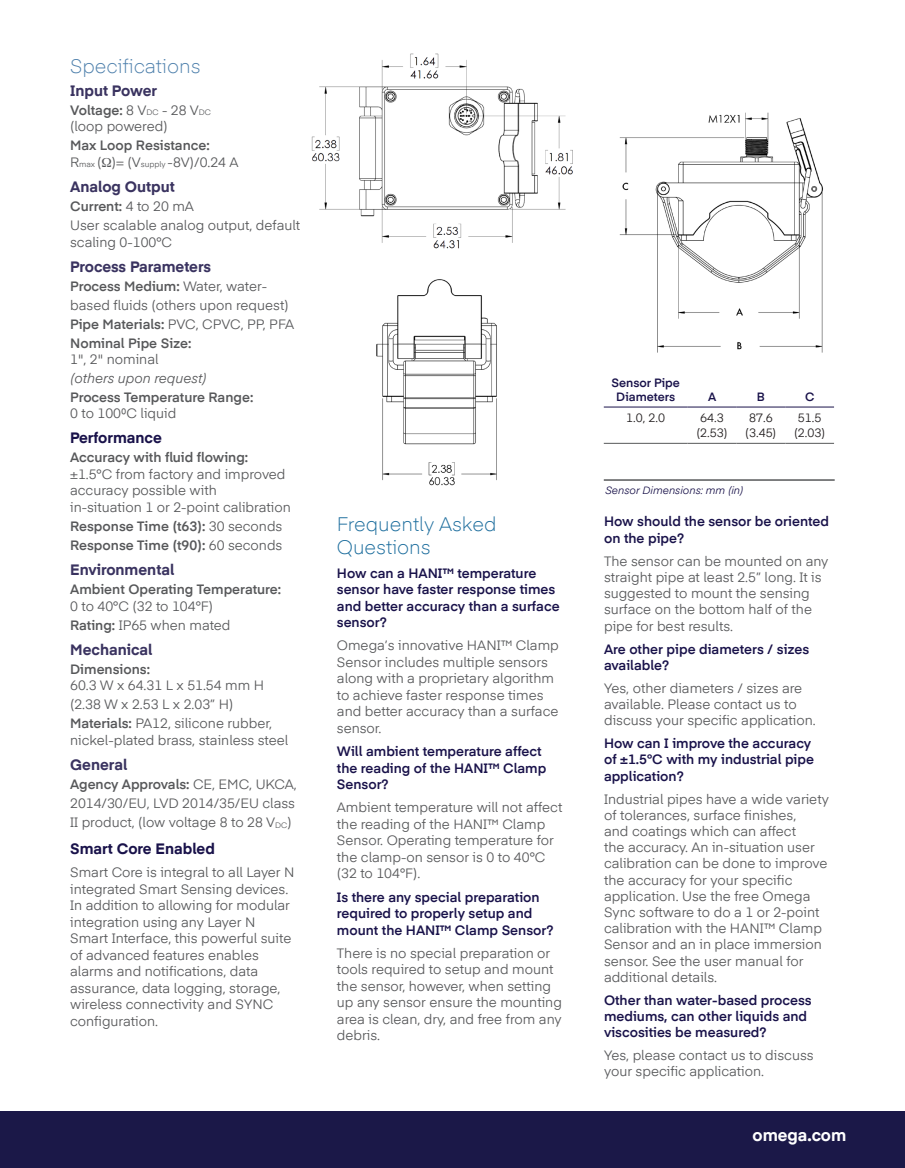
<style>
.page{position:relative;width:905px;height:1168px;background:#fff}
.page>*{position:absolute;margin:0;border:0;box-sizing:border-box;transform-origin:0 0}
.t1{font:300 19.5px/23.4px "Eina 04";color:#1c6d9d}
.t2{font:300 19.5px "Eina 04";color:#4e80ac}
.t3{font:700 16.5px "Eina 04";color:#fff}
.t4{font:700 15px "Eina 04";color:#3a3360}
.t5{font:700 15px "Eina 04";color:#19124a}
.t6{font:13.5px/16.5px "Eina 04";color:#57585a}
.t7{font:600 13.5px/16.5px "Eina 04";color:#19124a}
.t8{font:600 13.5px/16.5px "Eina 04";color:#57585a}
.t9{font:italic 13.5px "Eina 04";color:#57585a}
.t10{font:12px/15px "Eina 04";color:#231f20;text-align:center}
.t11{font:600 12px/14.4px "Eina 04";color:#19124a;text-align:center}
.t12{font:italic 10.5px "Eina 01";color:#19124a}
.s1{font-weight:600}
.s2{font-size:7.8px}
.s3{font-weight:400}
.s4{font-weight:400;font-size:7.8px}
</style>
<div class="page">
<div style="left:0;top:1111px;width:904px;height:57px;background:#1b1848"></div>
<img style="left:619px;top:112px;width:204px;height:241px">
<img style="left:376px;top:279px;width:121px;height:207px">
<img style="left:311px;top:53px;width:262px;height:196px">
<hr style="left:603px;top:407px;width:84px;height:1px;background:#19124a">
<hr style="left:687px;top:407px;width:49px;height:1px;background:#19124a">
<hr style="left:736px;top:407px;width:49px;height:1px;background:#19124a">
<hr style="left:785px;top:407px;width:49px;height:1px;background:#19124a">
<hr style="left:603px;top:443px;width:84px;height:1px;background:#57585a">
<hr style="left:687px;top:443px;width:49px;height:1px;background:#57585a">
<hr style="left:736px;top:443px;width:49px;height:1px;background:#57585a">
<hr style="left:785px;top:443px;width:49px;height:1px;background:#57585a">
<hr style="left:603px;top:479px;width:231px;height:2px;background:#57585a">
<p class="t2" style="left:70px;top:51px;width:132px">Specifications</p>
<p class="t4" style="left:70px;top:79px;width:88px">Input Power</p>
<p class="t6" style="left:70px;top:101px;width:142px"><span class="s1">Voltage:</span> 8 V<span class="s2">DC</span> - 28 V<span class="s2">DC </span>(loop powered)</p>
<p class="t8" style="left:70px;top:136px;width:170px">Max Loop Resistance:<br><span class="s3">R</span><span class="s4">max</span> <span class="s3">( )= (V</span><span class="s4">supply</span> <span class="s3">-8V)/0.24 A</span></p>
<p class="t4" style="left:70px;top:176px;width:106px">Analog Output</p>
<p class="t8" style="left:70px;top:197px;width:125px">Current: <span class="s3">4 to 20 mA</span></p>
<p class="t6" style="left:70px;top:216px;width:231px">User scalable analog output, default scaling 0-100°C</p>
<p class="t4" style="left:70px;top:256px;width:142px">Process Parameters</p>
<p class="t8" style="left:70px;top:277px;width:198px">Process Medium: <span class="s3">Water, water-</span></p>
<p class="t6" style="left:70px;top:296px;width:220px">based fluids (others upon request)</p>
<p class="t6" style="left:70px;top:315px;width:226px"><span class="s1">Pipe Materials:</span> PVC, CPVC, PP, PFA</p>
<p class="t8" style="left:70px;top:334px;width:123px">Nominal Pipe Size:<br><span class="s3">1", 2" nominal</span></p>
<p class="t9" style="left:70px;top:368px;width:138px">(others upon request)</p>
<p class="t8" style="left:70px;top:388px;width:185px">Process Temperature Range:<br><span class="s3">0 to 1000C liquid</span></p>
<p class="t5" style="left:70px;top:427px;width:93px">Performance</p>
<p class="t6" style="left:70px;top:448px;width:222px"><span class="s1">Accuracy with fluid flowing: </span>±1.5°C from factory and improved accuracy possible with in-situation 1 or 2-point calibration</p>
<p class="t8" style="left:70px;top:517px;width:214px">Response Time (t63): <span class="s3">30 seconds</span></p>
<p class="t8" style="left:70px;top:536px;width:214px">Response Time (t90): <span class="s3">60 seconds</span></p>
<p class="t4" style="left:70px;top:559px;width:106px">Environmental</p>
<p class="t8" style="left:70px;top:580px;width:212px">Ambient Operating Temperature:<br><span class="s3">0 to 40°C (32 to 104°F)</span></p>
<p class="t6" style="left:70px;top:615px;width:162px"><span class="s1">Rating:</span> IP65 when mated</p>
<p class="t4" style="left:70px;top:638px;width:84px">Mechanical</p>
<p class="t6" style="left:70px;top:660px;width:195px"><span class="s1">Dimensions:<br></span>60.3 W x 64.31 L x 51.54 mm H</p>
<p class="t6" style="left:70px;top:695px;width:165px">(2.38 W x 2.53 L x 2.03” H)</p>
<p class="t6" style="left:70px;top:714px;width:220px"><span class="s1">Materials:</span> PA12, silicone rubber, nickel-plated brass, stainless steel</p>
<p class="t4" style="left:70px;top:754px;width:59px">General</p>
<p class="t8" style="left:70px;top:775px;width:228px">Agency Approvals: <span class="s3">CE, EMC, UKCA,</span></p>
<p class="t6" style="left:70px;top:794px;width:226px">2014/30/EU, LVD 2014/35/EU class</p>
<p class="t6" style="left:70px;top:813px;width:223px">II product, (low voltage 8 to 28 V<span class="s2">DC</span>)</p>
<p class="t5" style="left:70px;top:837px;width:146px">Smart Core Enabled</p>
<p class="t6" style="left:70px;top:863px;width:226px">Smart Core is integral to all Layer N integrated Smart Sensing devices.<br>In addition to allowing for modular integration using any Layer N<br>Smart Interface, this powerful suite of advanced features enables alarms and notifications, data assurance, data logging, storage, wireless connectivity and SYNC configuration.</p>
<p class="t1" style="left:337px;top:511px;width:161px">Frequently Asked<br>Questions</p>
<p class="t7" style="left:337px;top:564px;width:224px">How can a HANI™ temperature sensor have faster response times and better accuracy than a surface sensor?</p>
<p class="t6" style="left:337px;top:636px;width:223px">Omega’s innovative HANI™ Clamp<br>Sensor includes multiple sensors along with a proprietary algorithm to achieve faster response times and better accuracy than a surface sensor.</p>
<p class="t7" style="left:337px;top:742px;width:211px">Will ambient temperature affect the reading of the HANI™ Clamp<br>Sensor?</p>
<p class="t6" style="left:337px;top:798px;width:227px">Ambient temperature will not affect the reading of the HANI™ Clamp<br>Sensor. Operating temperature for the clamp-on sensor is 0 to 40°C (32 to 104°F).</p>
<p class="t7" style="left:337px;top:888px;width:218px">Is there any special preparation required to properly setup and mount the HANI™ Clamp Sensor?</p>
<p class="t6" style="left:337px;top:944px;width:226px">There is no special preparation or tools required to setup and mount the sensor, however, when setting up any sensor ensure the mounting area is clean, dry, and free from any</p>
<p class="t6" style="left:337px;top:1026px;width:45px">debris.</p>
<p class="t11" style="left:611px;top:374px;width:70px">Sensor Pipe<br>Diameters</p>
<p class="t11" style="left:708px;top:389px;width:10px">A</p>
<p class="t11" style="left:756px;top:389px;width:10px">B</p>
<p class="t11" style="left:805px;top:389px;width:11px">C</p>
<p class="t10" style="left:626px;top:410px;width:40px">1.0, 2.0</p>
<p class="t10" style="left:696px;top:410px;width:33px">64.3 (2.53)</p>
<p class="t10" style="left:745px;top:410px;width:33px">87.6 (3.45)</p>
<p class="t10" style="left:794px;top:410px;width:33px">51.5 (2.03)</p>
<p class="t12" style="left:605px;top:483px;width:140px">Sensor Dimensions: mm (in)</p>
<p class="t7" style="left:604px;top:512px;width:226px">How should the sensor be oriented on the pipe?</p>
<p class="t6" style="left:604px;top:552px;width:226px">The sensor can be mounted on any straight pipe at least 2.5” long. It is suggested to mount the sensing surface on the bottom half of the pipe for best results.</p>
<p class="t7" style="left:604px;top:640px;width:207px">Are other pipe diameters / sizes available?</p>
<p class="t6" style="left:604px;top:679px;width:213px">Yes, other diameters / sizes are available. Please contact us to discuss your specific application.</p>
<p class="t7" style="left:604px;top:734px;width:211px">How can I improve the accuracy of ±1.5°C with my industrial pipe application?</p>
<p class="t6" style="left:604px;top:789px;width:226px">Industrial pipes have a wide variety of tolerances, surface finishes,<br>and coatings which can affect<br>the accuracy. An in-situation user calibration can be done to improve the accuracy for your specific application. Use the free Omega<br>Sync software to do a 1 or 2-point calibration with the HANI™ Clamp<br>Sensor and an in place immersion sensor. See the user manual for additional details.</p>
<p class="t7" style="left:604px;top:991px;width:209px">Other than water-based process mediums, can other liquids and viscosities be measured?</p>
<p class="t6" style="left:604px;top:1046px;width:211px">Yes, please contact us to discuss your specific application.</p>
<p class="t3" style="left:752px;top:1122px;width:95px">omega.com</p>
</div>
